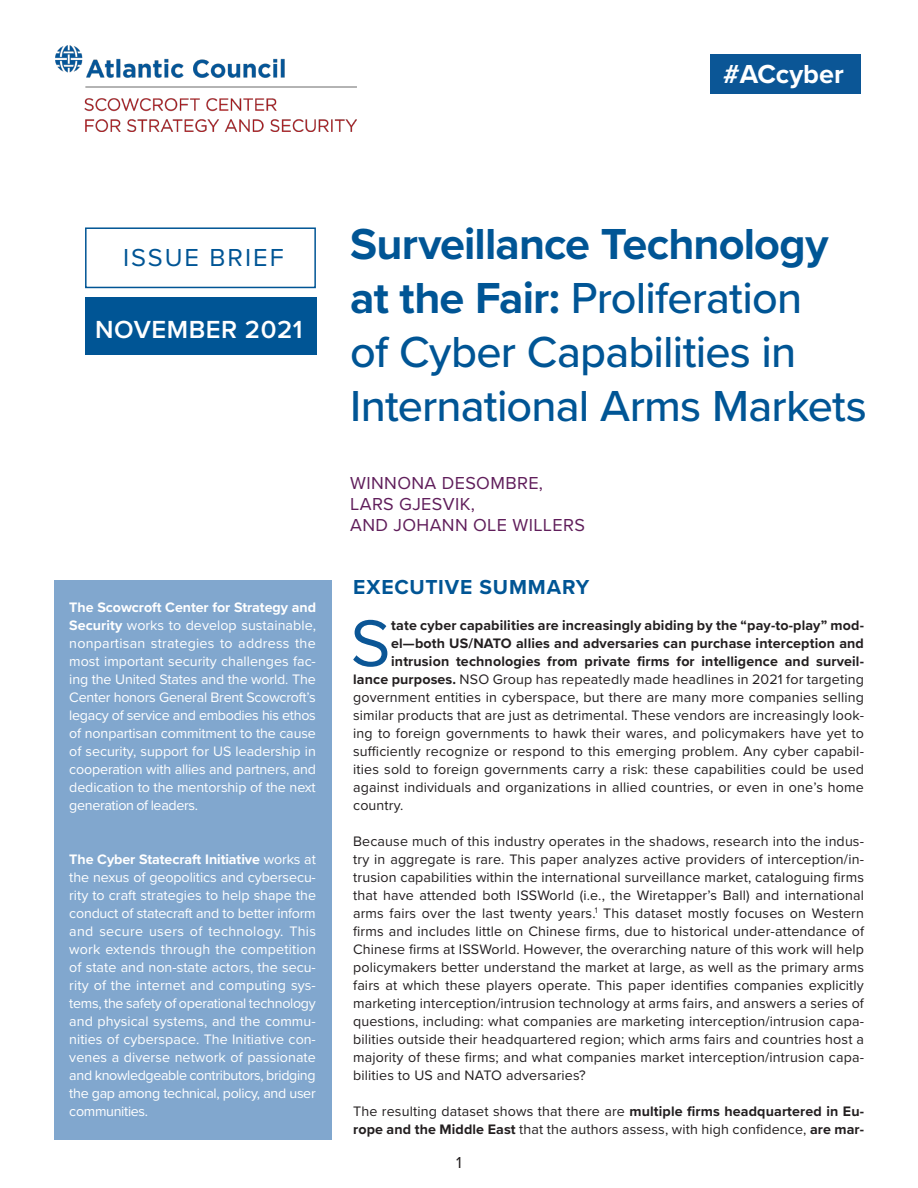
<style>
.page{position:relative;width:918px;height:1188px;background:#fff}
.page>*{position:absolute;margin:0;border:0;box-sizing:border-box;transform-origin:0 0}
.IB_-_newtext{font:68.25px "Proxima Nova";color:#0b5696}
.IB_-_Title{font:500 45px/54px "Proxima Nova";letter-spacing:-.02em;color:#005595}
.t1{font:700 27px "Proxima Nova";color:#fff}
.IB_-_Subsection_NEW{font:600 25.65px "Proxima Nova";letter-spacing:.02em;color:#fff}
.t2{font:25.5px "Proxima Nova";letter-spacing:.075em;color:#005595}
.IB_-_section_head{font:700 21px "Proxima Nova";letter-spacing:.04em;color:#005595}
.IB_-_Subsection_NEW-2{font:18px/21px "Proxima Nova";letter-spacing:.02em;color:#601e5b}
.t3{font:16.5px "Proxima Nova";color:#231f20}
.IB_-_newtext-2{font:14.25px/18px "Proxima Nova";letter-spacing:.01em;color:#231f20;text-align:justify}
.Proxima_MAIN_body_te{font:14.25px/18px "Proxima Nova";letter-spacing:-.02em;color:#fff;text-align:justify}
.IB_-_newtext-3{font:700 14.25px "Proxima Nova";letter-spacing:.01em;color:#231f20}
.s1{font-weight:700}
</style>
<div class="page">
<div style="left:54px;top:580px;width:277px;height:560px;background:#81a7ce"></div>
<div style="left:85px;top:297px;width:231px;height:58px;background:#005595"></div>
<div style="left:85px;top:227px;width:231px;height:61px;background:#fff;border:2px solid #005595"></div>
<img style="left:56px;top:46px;width:301px;height:85px">
<div style="left:710px;top:55px;width:150px;height:39px;background:#0b5696"></div>
<p class="t1" style="left:723px;top:54px;width:122px">#ACcyber</p>
<p class="t2" style="left:123px;top:239px;width:162px">ISSUE BRIEF</p>
<p class="IB_-_Subsection_NEW" style="left:95px;top:310px;width:209px">NOVEMBER 2021</p>
<p class="Proxima_MAIN_body_te" style="left:69px;top:598px;width:248px"><span class="s1">The Scowcroft Center for Strategy and Security</span> works to develop sustainable, nonpartisan strategies to address the most important security challenges fac&shy;ing the United States and the world. The Center honors General Brent Scowcroft’s legacy of service and embodies his ethos of nonpartisan commitment to the cause of security, support for US leadership in cooperation with allies and partners, and dedication to the mentorship of the next generation of leaders.</p>
<p class="Proxima_MAIN_body_te" style="left:69px;top:850px;width:248px"><span class="s1">The Cyber Statecraft Initiative</span> works at the nexus of geopolitics and cybersecu&shy;rity to craft strategies to help shape the conduct of statecraft and to better inform and secure users of technology. This work extends through the competition of state and non-state actors, the secu&shy;rity of the internet and computing sys&shy;tems, the safety of operational technology and physical systems, and the commu&shy;nities of cyberspace. The Initiative con&shy;venes a diverse network of passionate and knowledgeable contributors, bridging the gap among technical, policy, and user communities.</p>
<p class="IB_-_Title" style="left:350px;top:215px;width:518px"><span class="s1">Surveillance Technology at the Fair:</span> Proliferation<br>of Cyber Capabilities in<br>International Arms Markets</p>
<p class="IB_-_Subsection_NEW-2" style="left:350px;top:472px;width:236px">WINNONA DESOMBRE,<br>LARS GJESVIK,<br>AND JOHANN OLE WILLERS</p>
<p class="IB_-_section_head" style="left:353px;top:571px;width:238px">EXECUTIVE SUMMARY</p>
<p class="IB_-_newtext" style="left:351px;top:592px;width:41px">S</p>
<p class="IB_-_newtext-3" style="left:391px;top:615px;width:474px">tate cyber capabilities are increasingly abiding by the “pay-to-play” mod-</p>
<p class="IB_-_newtext-3" style="left:391px;top:633px;width:474px">el—both US/NATO allies and adversaries can purchase interception and</p>
<p class="IB_-_newtext-3" style="left:391px;top:651px;width:474px">intrusion technologies from private firms for intelligence and surveil-</p>
<p class="IB_-_newtext-2" style="left:353px;top:670px;width:512px"><span class="s1">lance purposes.</span> NSO Group has repeatedly made headlines in 2021 for targeting</p>
<p class="IB_-_newtext-2" style="left:353px;top:688px;width:512px">government entities in cyberspace, but there are many more companies selling</p>
<p class="IB_-_newtext-2" style="left:353px;top:706px;width:512px">similar products that are just as detrimental. These vendors are increasingly look-</p>
<p class="IB_-_newtext-2" style="left:353px;top:724px;width:512px">ing to foreign governments to hawk their wares, and policymakers have yet to</p>
<p class="IB_-_newtext-2" style="left:353px;top:742px;width:512px">sufficiently recognize or respond to this emerging problem. Any cyber capabil-</p>
<p class="IB_-_newtext-2" style="left:353px;top:760px;width:512px">ities sold to foreign governments carry a risk: these capabilities could be used</p>
<p class="IB_-_newtext-2" style="left:353px;top:778px;width:512px">against individuals and organizations in allied countries, or even in one’s home</p>
<p class="IB_-_newtext-2" style="left:353px;top:796px;width:52px">country.</p>
<p class="IB_-_newtext-2" style="left:353px;top:832px;width:512px">Because much of this industry operates in the shadows, research into the indus&shy;try in aggregate is rare. This paper analyzes active providers of interception/in&shy;trusion capabilities within the international surveillance market, cataloguing firms that have attended both ISSWorld (i.e., the Wiretapper’s Ball) and international arms fairs over the last twenty years.<sup>1</sup> This dataset mostly focuses on Western firms and includes little on Chinese firms, due to historical under-attendance of Chinese firms at ISSWorld. However, the overarching nature of this work will help policymakers better understand the market at large, as well as the primary arms fairs at which these players operate. This paper identifies companies explicitly marketing interception/intrusion technology at arms fairs, and answers a series of questions, including: what companies are marketing interception/intrusion capa&shy;bilities outside their headquartered region; which arms fairs and countries host a majority of these firms; and what companies market interception/intrusion capa&shy;bilities to US and NATO adversaries?</p>
<p class="IB_-_newtext-2" style="left:353px;top:1102px;width:512px">The resulting dataset shows that there are <span class="s1">multiple firms headquartered in Eu&shy;rope and the Middle East</span> that the authors assess, with high confidence, <span class="s1">are mar-</span></p>
<p class="t3" style="left:456px;top:1150px;width:7px">1</p>
</div>
